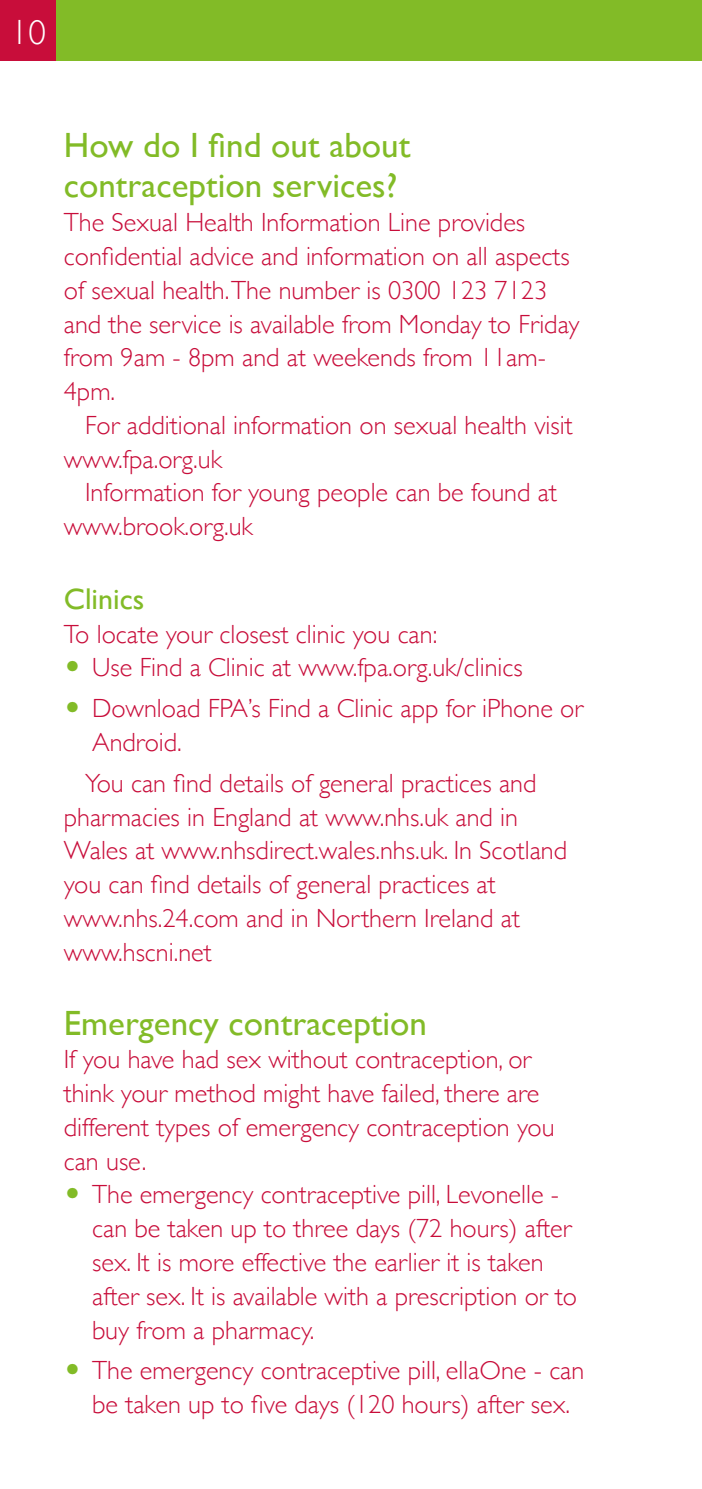
<style>
.page{position:relative;width:702px;height:1489px;background:#fff}
.page>*{position:absolute;margin:0;border:0;box-sizing:border-box;transform-origin:0 0}
.Sub_Header{font:35px/40px "Gill Sans";color:#82bb27}
.t1{font:300 35px "Gill Sans";color:#fff}
.Sub_Header-2{font:30px "Gill Sans";color:#82bb27}
.Main_Body_text{font:300 26.25px/33.8px "Gill Sans";color:#c80d3a}
.Main_Body_bullet_poi{font:300 26.25px/33.8px "Gill Sans";color:#c80d3a}
.Man_Body_text_1st_li{font:300 26.25px/33.8px "Gill Sans";color:#c80d3a}
.s1{font-family:"European Pi Three";font-weight:400;color:#82bb27}
</style>
<div class="page">
<div style="left:0;top:0;width:57px;height:60px;background:#c80d3a"></div>
<div style="left:57px;top:0;width:645px;height:60px;background:#82bb27"></div>
<h1 class="t1" style="left:11px;top:5px;width:36px">10</h1>
<p class="Sub_Header" style="left:64px;top:125px;width:348px">How do I find out about contraception services?</p>
<p class="Main_Body_text" style="left:64px;top:204px;width:517px">The Sexual Health Information Line provides confidential advice and information on all aspects of sexual health.The number is 0300 123 7123 and the service is available from Monday to Friday from 9am - 8pm and at weekends from 11am-4pm.</p>
<p class="Man_Body_text_1st_li" style="left:64px;top:407px;width:510px;text-indent:21px">For additional information on sexual health visit www.fpa.org.uk</p>
<p class="Man_Body_text_1st_li" style="left:64px;top:474px;width:494px;text-indent:21px">Information for young people can be found at www.brook.org.uk</p>
<p class="Sub_Header-2" style="left:64px;top:581px;width:82px">Clinics</p>
<p class="Main_Body_text" style="left:64px;top:616px;width:375px">To locate your closest clinic you can:</p>
<p class="Main_Body_bullet_poi" style="left:64px;top:649px;width:460px"><span class="s1">O</span> Use Find a Clinic at www.fpa.org.uk/clinics</p>
<p class="Main_Body_bullet_poi" style="left:92px;top:690px;width:492px;text-indent:-28px"><span class="s1">O</span> Download FPA’s Find a Clinic app for iPhone or<br>Android.</p>
<p class="Man_Body_text_1st_li" style="left:64px;top:765px;width:505px;text-indent:21px">You can find details of general practices and pharmacies in England at www.nhs.uk and in Wales at www.nhsdirect.wales.nhs.uk. In Scotland you can find details of general practices at www.nhs.24.com and in Northern Ireland at www.hscni.net</p>
<p class="Sub_Header" style="left:64px;top:1002px;width:365px">Emergency contraception</p>
<p class="Main_Body_text" style="left:64px;top:1041px;width:492px">If you have had sex without contraception, or think your method might have failed, there are different types of emergency contraception you can use.</p>
<p class="Main_Body_bullet_poi" style="left:92px;top:1176px;width:486px;text-indent:-28px"><span class="s1">O</span> The emergency contraceptive pill, Levonelle - can be taken up to three days (72 hours) after sex. It is more effective the earlier it is taken after sex. It is available with a prescription or to buy from a pharmacy.</p>
<p class="Main_Body_bullet_poi" style="left:64px;top:1352px;width:522px;text-align:center"><span class="s1">O</span> The emergency contraceptive pill, ellaOne - can be taken up to five days (120 hours) after sex.</p>
</div>
